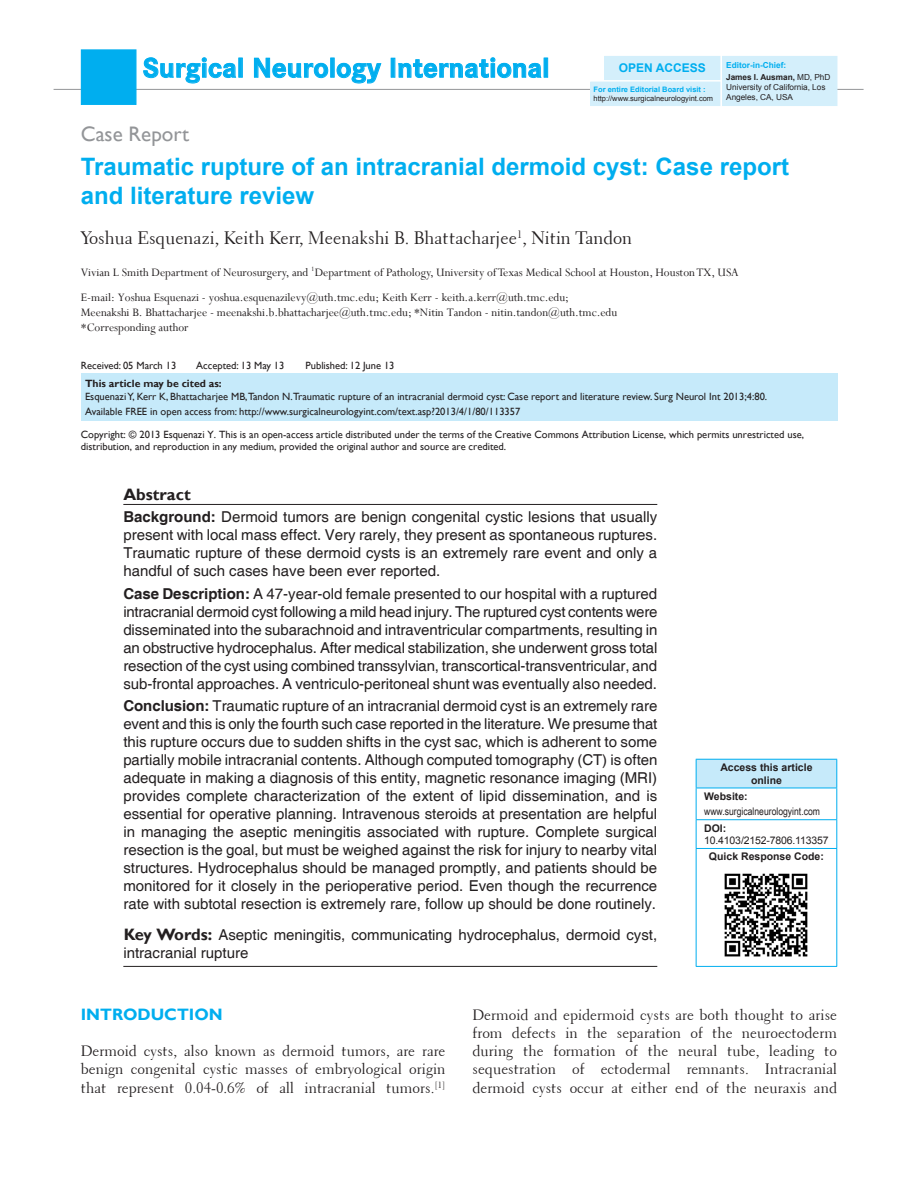
<style>
.page{position:relative;width:918px;height:1188px;background:#fff}
.page>*{position:absolute;margin:0;border:0;box-sizing:border-box;transform-origin:0 0}
.t1{font:700 27px "Corporate SBQ";color:#00aeef}
.AT{font:700 24px/28.8px "Arial";color:#00aeef}
.AH{font:21px "Gill Sans";color:#939598}
.AU{font:18px "Transitional 521 BT Roman A";color:#231f20}
.t2{font:700 16.5px "Gill Sans";color:#00aeef}
.ABSH{font:700 16.5px "Gill Sans";color:#231f20}
.ABS{font:15px/18px "Helvetica";color:#231f20;text-align:justify}
.TX{font:15px/18.1px "Transitional 521 BT Roman A";color:#231f20;text-align:justify}
.KWD{font:15px/18px "Helvetica";color:#231f20}
.ADD{font:12.75px/15px "Perpetua";color:#231f20}
.AFF{font:12.75px "Perpetua";color:#231f20}
.t3{font:700 12px "Arial";color:#00aeef}
.Published{font:10.5px/12.6px "Gill Sans";color:#231f20}
.HIS{font:10.5px "Gill Sans";color:#231f20}
.AAO{font:700 10.5px/12.6px "Arial";color:#231f20;text-align:center}
.WEB{font:10.5px "Arial Narrow";color:#231f20}
.WEB-2{font:10.5px/12.6px "Arial";letter-spacing:-.015em;color:#231f20}
.WEB-3{font:700 10.5px "Arial";color:#231f20}
.t4{font:8.25px/9.9px "Arial";letter-spacing:-.005em;color:#231f20}
.t5{font:700 8.25px/12px "Arial";color:#00aeef}
.t6{font:7.5px "Arial";color:#231f20}
.t7{font:700 7.5px "Arial";color:#00aeef}
.s1{color:#231f20}
.s2{font-weight:400;color:#231f20}
.s3{font-weight:700}
.s4{font-family:"Gill Sans";font-weight:700;font-size:16.5px}
</style>
<div class="page">
<hr style="left:54px;top:89px;width:810px;height:1px;background:#939598">
<svg style="left:143px;top:57px;width:93px;height:27px"></svg>
<div style="left:239px;top:58px;width:4px;height:20px;border:1px solid #00aeef"></div>
<svg style="left:254px;top:58px;width:74px;height:20px"></svg>
<div style="left:330px;top:58px;width:5px;height:20px;border:1px solid #00aeef"></div>
<svg style="left:337px;top:63px;width:45px;height:21px"></svg>
<svg style="left:398px;top:57px;width:144px;height:33px"></svg>
<div style="left:544px;top:58px;width:4px;height:20px;border:1px solid #00aeef"></div>
<div style="left:81px;top:49px;width:56px;height:56px;background:#00aeef;border:1px solid #00aeef"></div>
<div style="left:723px;top:56px;width:114px;height:50px;background:#d4effb"></div>
<div style="left:605px;top:56px;width:115px;height:24px;background:#d4effb"></div>
<div style="left:591px;top:82px;width:129px;height:24px;background:#d4effb"></div>
<hr style="left:123px;top:504px;width:534px;height:1px;background:#231f20">
<hr style="left:123px;top:966px;width:534px;height:1px;background:#231f20">
<div style="left:81px;top:374px;width:757px;height:47px;background:#c6eafa"></div>
<div style="left:696px;top:759px;width:141px;height:29px;background:#c6eafa"></div>
<svg style="left:696px;top:760px;width:1px;height:28px"></svg>
<svg style="left:836px;top:760px;width:1px;height:28px"></svg>
<hr style="left:696px;top:759px;width:141px;height:1px;background:#00aeef">
<hr style="left:696px;top:788px;width:1px;height:31px;background:#00aeef">
<hr style="left:836px;top:788px;width:1px;height:31px;background:#00aeef">
<hr style="left:696px;top:788px;width:141px;height:1px;background:#00aeef">
<svg style="left:696px;top:820px;width:1px;height:28px"></svg>
<svg style="left:836px;top:820px;width:1px;height:28px"></svg>
<hr style="left:696px;top:819px;width:141px;height:1px;background:#00aeef">
<hr style="left:696px;top:849px;width:1px;height:117px;background:#00aeef">
<hr style="left:836px;top:849px;width:1px;height:117px;background:#00aeef">
<hr style="left:696px;top:848px;width:141px;height:1px;background:#00aeef">
<hr style="left:696px;top:966px;width:141px;height:1px;background:#00aeef">
<img style="left:724px;top:873px;width:84px;height:84px">
<h1 class="t1" style="left:143px;top:51px;width:408px">Surgical Neurology International</h1>
<p class="t5" style="left:726px;top:60px;width:106px">Editor-in-Chief:<br><span class="s1">James I. Ausman,</span> <span class="s2">MD, PhD</span></p>
<p class="t4" style="left:726px;top:82px;width:101px">University of California, Los<br>Angeles, CA, USA</p>
<p class="t3" style="left:619px;top:60px;width:88px">OPEN ACCESS</p>
<p class="t7" style="left:594px;top:84px;width:114px">For entire Editorial Board visit :</p>
<p class="t6" style="left:594px;top:93px;width:121px">http://www.surgicalneurologyint.com</p>
<p class="AH" style="left:81px;top:122px;width:110px">Case Report</p>
<p class="AT" style="left:81px;top:153px;width:710px">Traumatic rupture of an intracranial dermoid cyst: Case report and literature review</p>
<p class="AU" style="left:81px;top:226px;width:553px">Yoshua Esquenazi, Keith Kerr, Meenakshi B. Bhattacharjee<sup>1</sup>, Nitin Tandon</p>
<p class="AFF" style="left:81px;top:264px;width:660px">Vivian L Smith Department of Neurosurgery, and <sup>1</sup>Department of Pathology, University of Texas Medical School at Houston, Houston TX, USA</p>
<p class="ADD" style="left:81px;top:290px;width:538px">E‑mail: Yoshua Esquenazi - yoshua.esquenazilevy@uth.tmc.edu; Keith Kerr ‑ keith.a.kerr@uth.tmc.edu;<br>Meenakshi B. Bhattacharjee ‑ meenakshi.b.bhattacharjee@uth.tmc.edu; *Nitin Tandon - nitin.tandon@uth.tmc.edu *Corresponding author</p>
<p class="HIS" style="left:81px;top:360px;width:104px">Received: 05 March 13 -</p>
<p class="HIS" style="left:196px;top:360px;width:90px">Accepted: 13 May 13</p>
<p class="HIS" style="left:305px;top:360px;width:91px">Published: 12 June 13</p>
<p class="Published" style="left:85px;top:378px;width:684px"><span class="s3">This article may be cited as:<br></span>Esquenazi Y, Kerr K, Bhattacharjee MB,Tandon N.Traumatic rupture of an intracranial dermoid cyst: Case report and literature review. Surg Neurol Int 2013;4:80.</p>
<p class="Published" style="left:85px;top:405px;width:437px">Available FREE in open access from: http://www.surgicalneurologyint.com/text.asp?2013/4/1/80/113357</p>
<p class="Published" style="left:81px;top:428px;width:725px">Copyright: © 2013 Esquenazi Y. This is an open‑access article distributed under the terms of the Creative Commons Attribution License, which permits unrestricted use, distribution, and reproduction in any medium, provided the original author and source are credited.</p>
<p class="ABSH" style="left:123px;top:485px;width:69px">Abstract</p>
<p class="ABS" style="left:123px;top:509px;width:535px"><span class="s3">Background:</span> Dermoid tumors are benign congenital cystic lesions that usually present with local mass effect. Very rarely, they present as spontaneous ruptures.<br>Traumatic rupture of these dermoid cysts is an extremely rare event and only a handful of such cases have been ever reported.</p>
<p class="ABS" style="left:123px;top:585px;width:536px"><span class="s3">Case Description:</span> A 47‑year‑old female presented to our hospital with a ruptured intracranial dermoid cyst following a mild head injury. The ruptured cyst contents were disseminated into the subarachnoid and intraventricular compartments, resulting in an obstructive hydrocephalus. After medical stabilization, she underwent gross total resection of the cyst using combined transsylvian, transcortical‑transventricular, and sub‑frontal approaches. A ventriculo‑peritoneal shunt was eventually also needed.</p>
<p class="ABS" style="left:123px;top:697px;width:536px"><span class="s3">Conclusion:</span> Traumatic rupture of an intracranial dermoid cyst is an extremely rare event and this is only the fourth such case reported in the literature. We presume that this rupture occurs due to sudden shifts in the cyst sac, which is adherent to some partially mobile intracranial contents. Although computed tomography (CT) is often adequate in making a diagnosis of this entity, magnetic resonance imaging (MRI) provides complete characterization of the extent of lipid dissemination, and is essential for operative planning. Intravenous steroids at presentation are helpful in managing the aseptic meningitis associated with rupture. Complete surgical resection is the goal, but must be weighed against the risk for injury to nearby vital structures. Hydrocephalus should be managed promptly, and patients should be monitored for it closely in the perioperative period. Even though the recurrence rate with subtotal resection is extremely rare, follow up should be done routinely.</p>
<p class="KWD" style="left:123px;top:926px;width:535px"><span class="s4">Key Words:</span> Aseptic meningitis, communicating hydrocephalus, dermoid cyst, intracranial rupture</p>
<p class="AAO" style="left:720px;top:761px;width:94px">Access this article online</p>
<p class="WEB-3" style="left:704px;top:789px;width:45px">Website:</p>
<p class="WEB" style="left:704px;top:804px;width:117px">www.surgicalneurologyint.com</p>
<p class="WEB-2" style="left:704px;top:822px;width:126px"><span class="s3">DOI:<br></span>10.4103/2152-7806.113357</p>
<p class="AAO" style="left:709px;top:851px;width:116px">Quick Response Code:</p>
<h1 class="t2" style="left:81px;top:1004px;width:143px">INTRODUCTION</h1>
<p class="TX" style="left:81px;top:1042px;width:366px">Dermoid cysts, also known as dermoid tumors, are rare benign congenital cystic masses of embryological origin that represent 0.04-0.6% of all intracranial tumors.<sup>[1]</sup></p>
<p class="TX" style="left:472px;top:1006px;width:366px">Dermoid and epidermoid cysts are both thought to arise from defects in the separation of the neuroectoderm during the formation of the neural tube, leading to sequestration of ectodermal remnants. Intracranial dermoid cysts occur at either end of the neuraxis and</p>
</div>
